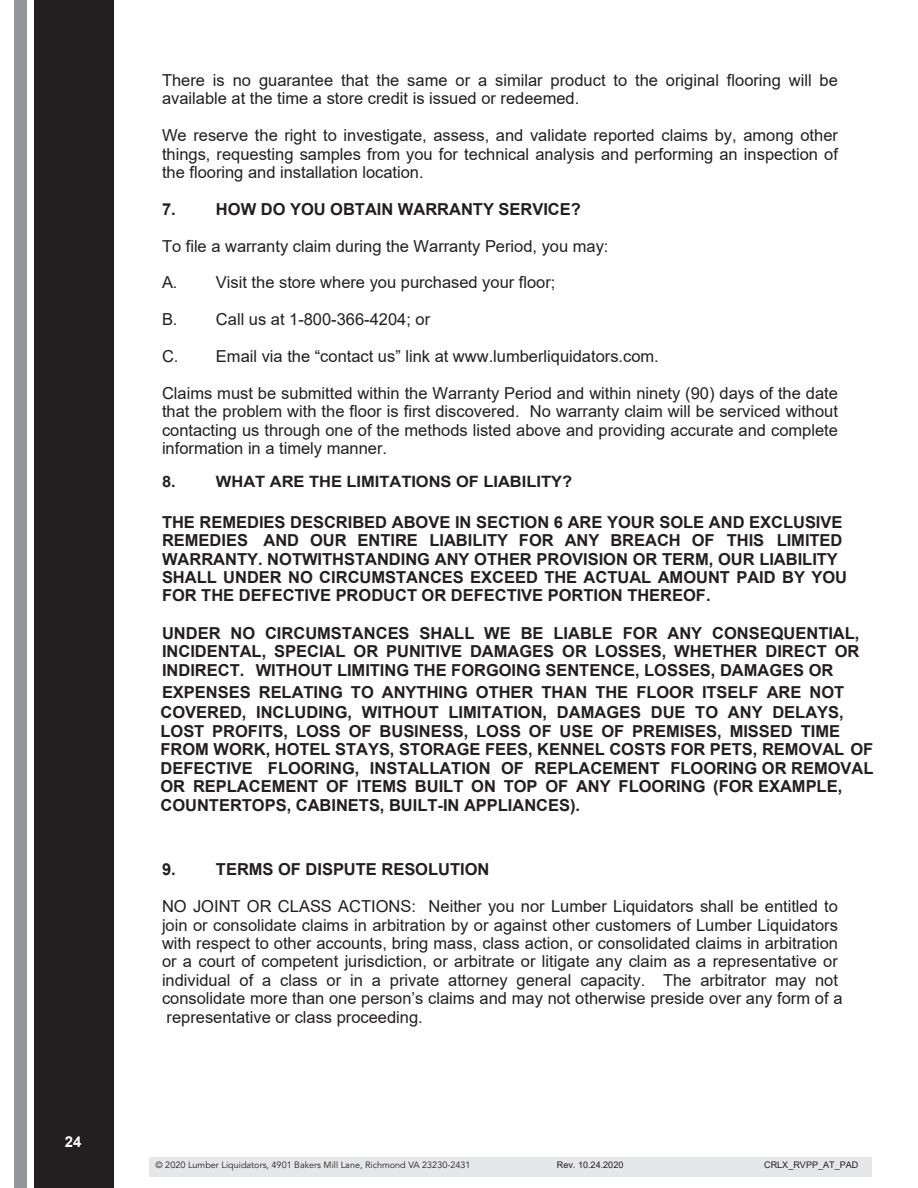
<style>
.page{position:relative;width:918px;height:1188px;background:#fff}
.page>*{position:absolute;margin:0;border:0;box-sizing:border-box;transform-origin:0 0}
.t1{font:16.5px/18.5px "Arial";color:#231f20}
.t2{font:700 16.5px/18.5px "Arial";color:#231f20}
.t3{font:700 15.6px "Arial";color:#231f20;scale:1.05 1}
.t4{font:700 15px "Arial";color:#fff}
.t5{font:9.15px "Avenir";color:#231f20}
.t6{font:9.15px "Arial";color:#231f20}
</style>
<div class="page">
<div style="left:14px;top:0;width:12px;height:1188px;background:#939598"></div>
<div style="left:34px;top:0;width:80px;height:1188px;background:#231f20"></div>
<div style="left:149px;top:1158px;width:723px;height:19px;background:#e6e7e9"></div>
<p class="t4" style="left:65px;top:1132px;width:18px">24</p>
<p class="t1" style="left:162px;top:71px;width:677px">There is no guarantee that the same or a similar product to the original flooring will be available at the time a store credit is issued or redeemed.</p>
<p class="t1" style="left:162px;top:126px;width:677px;text-align:justify">We reserve the right to investigate, assess, and validate reported claims by, among other things, requesting samples from you for technical analysis and performing an inspection of the flooring and installation location.</p>
<p class="t2" style="left:162px;top:200px;width:15px">7.</p>
<p class="t2" style="left:216px;top:200px;width:366px">HOW DO YOU OBTAIN WARRANTY SERVICE?</p>
<p class="t1" style="left:162px;top:236px;width:448px">To file a warranty claim during the Warranty Period, you may:</p>
<p class="t1" style="left:162px;top:273px;width:395px">A. Visit the store where you purchased your floor;</p>
<p class="t1" style="left:162px;top:310px;width:270px">B. Call us at 1-800-366-4204; or</p>
<p class="t1" style="left:162px;top:347px;width:498px">C. Email via the “contact us” link at www.lumberliquidators.com.</p>
<p class="t1" style="left:162px;top:384px;width:678px;text-align:justify">Claims must be submitted within the Warranty Period and within ninety (90) days of the date that the problem with the floor is first discovered. No warranty claim will be serviced without contacting us through one of the methods listed above and providing accurate and complete information in a timely manner.</p>
<p class="t3" style="left:162px;top:473px;width:15px">8.</p>
<p class="t3" style="left:216px;top:473px;width:341px">WHAT ARE THE LIMITATIONS OF LIABILITY?</p>
<p class="t2" style="left:162px;top:513px;width:682px">THE REMEDIES DESCRIBED ABOVE IN SECTION 6 ARE YOUR SOLE AND EXCLUSIVE</p>
<p class="t2" style="left:162px;top:531px;width:682px">REMEDIES AND OUR ENTIRE LIABILITY FOR ANY BREACH OF THIS LIMITED</p>
<p class="t2" style="left:162px;top:550px;width:677px">WARRANTY. NOTWITHSTANDING ANY OTHER PROVISION OR TERM, OUR LIABILITY</p>
<p class="t2" style="left:162px;top:568px;width:687px">SHALL UNDER NO CIRCUMSTANCES EXCEED THE ACTUAL AMOUNT PAID BY YOU</p>
<p class="t2" style="left:162px;top:587px;width:550px">FOR THE DEFECTIVE PRODUCT OR DEFECTIVE PORTION THEREOF.</p>
<p class="t2" style="left:162px;top:624px;width:699px;text-align:justify">UNDER NO CIRCUMSTANCES SHALL WE BE LIABLE FOR ANY CONSEQUENTIAL, INCIDENTAL, SPECIAL OR PUNITIVE DAMAGES OR LOSSES, WHETHER DIRECT OR INDIRECT. WITHOUT LIMITING THE FORGOING SENTENCE, LOSSES, DAMAGES OR</p>
<p class="t2" style="left:160px;top:682px;width:685px;line-height:20.4px">EXPENSES RELATING TO ANYTHING OTHER THAN THE FLOOR ITSELF ARE NOT<br>COVERED, INCLUDING, WITHOUT LIMITATION, DAMAGES DUE TO ANY DELAYS,</p>
<p class="t2" style="left:160px;top:722px;width:714px">LOST PROFITS, LOSS OF BUSINESS, LOSS OF USE OF PREMISES, MISSED TIME FROM WORK, HOTEL STAYS, STORAGE FEES, KENNEL COSTS FOR PETS, REMOVAL OF DEFECTIVE FLOORING, INSTALLATION OF REPLACEMENT FLOORING OR REMOVAL OR REPLACEMENT OF ITEMS BUILT ON TOP OF ANY FLOORING (FOR EXAMPLE, COUNTERTOPS, CABINETS, BUILT-IN APPLIANCES).</p>
<p class="t2" style="left:162px;top:860px;width:15px">9.</p>
<p class="t2" style="left:216px;top:860px;width:275px">TERMS OF DISPUTE RESOLUTION</p>
<p class="t1" style="left:162px;top:897px;width:682px">NO JOINT OR CLASS ACTIONS: Neither you nor Lumber Liquidators shall be entitled to join or consolidate claims in arbitration by or against other customers of Lumber Liquidators with respect to other accounts, bring mass, class action, or consolidated claims in arbitration or a court of competent jurisdiction, or arbitrate or litigate any claim as a representative or individual of a class or in a private attorney general capacity. The arbitrator may not consolidate more than one person’s claims and may not otherwise preside over any form of a representative or class proceeding.</p>
<p class="t5" style="left:156px;top:1159px;width:317px">© 2020 Lumber Liquidators, 4901 Bakers Mill Lane, Richmond VA 23230-2431</p>
<p class="t6" style="left:557px;top:1159px;width:68px">Rev. 10.24.2020</p>
<p class="t6" style="left:764px;top:1158px;width:96px">CRLX_RVPP_AT_PAD</p>
</div>
